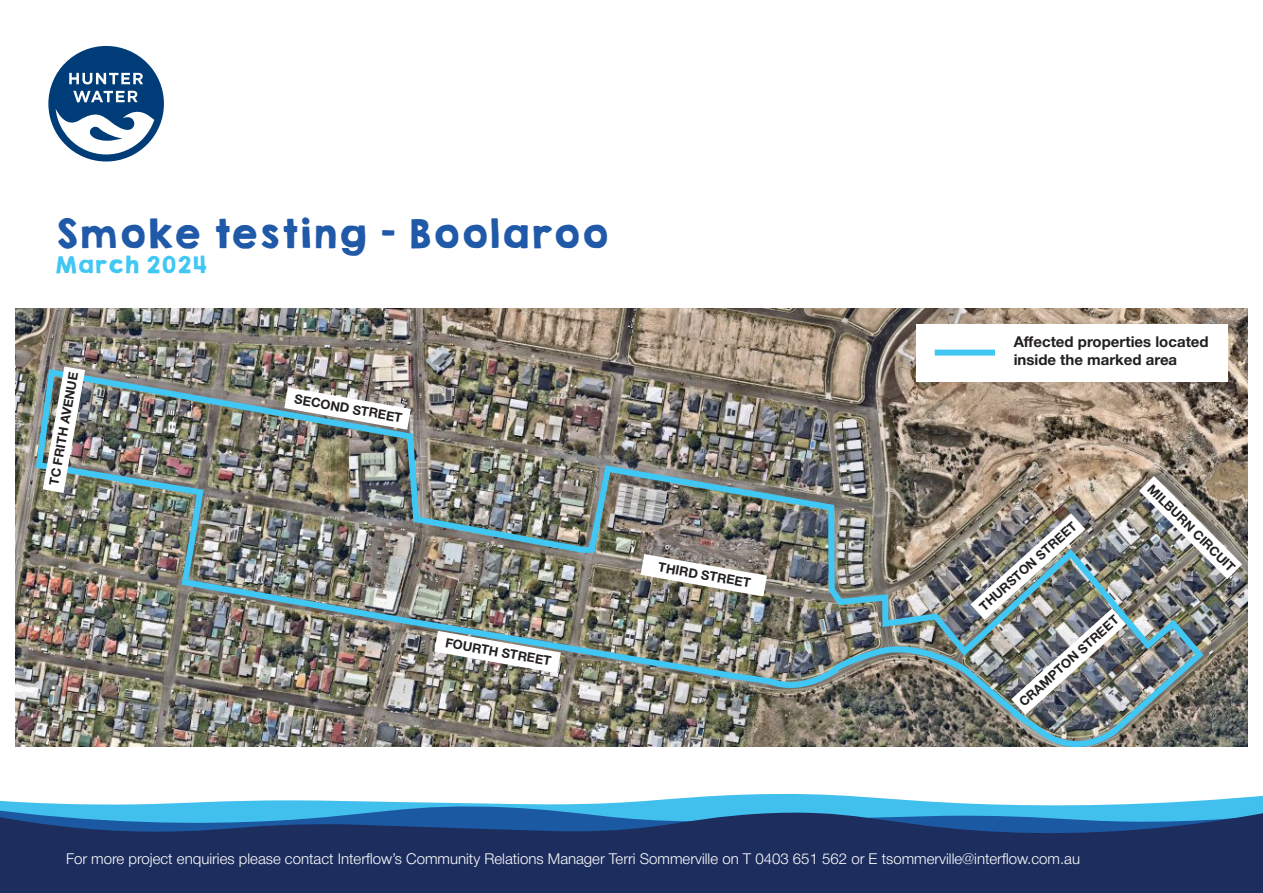
<style>
.page{position:relative;width:1263px;height:893px;background:#fff}
.page>*{position:absolute;margin:0;border:0;box-sizing:border-box;transform-origin:0 0}
.t1{font:36px "KGHAPPY Solid";color:#2059a8}
.t2{font:21px "KGHAPPY Solid";color:#40c7f4}
.t3{font:300 15px "Helvetica Neue";color:#fff}
.t4{font:700 15px/18px "Helvetica Neue";color:#231f20}
.t5{font:700 12.9px "Helvetica Neue";color:#231f20}
</style>
<div class="page">
<img style="left:16px;top:309px;width:1231px;height:437px">
<img style="left:32px;top:365px;width:1176px;height:382px">
<img style="left:284px;top:387px;width:127px;height:43px">
<img style="left:434px;top:631px;width:127px;height:42px">
<img style="left:43px;top:366px;width:42px;height:127px">
<img style="left:1139px;top:476px;width:103px;height:103px">
<img style="left:640px;top:554px;width:127px;height:42px">
<img style="left:970px;top:514px;width:156px;height:201px">
<div style="left:916px;top:324px;width:312px;height:57px;background:#fff"></div>
<div style="left:935px;top:350px;width:60px;height:6px;background:#40c7f4"></div>
<div style="left:48px;top:46px;width:116px;height:116px;background:#003d78;border-radius:50%"></div>
<svg style="left:69px;top:73px;width:74px;height:11px"></svg>
<svg style="left:56px;top:91px;width:98px;height:63px"></svg>
<svg style="left:0;top:793px;width:1263px;height:10px"></svg>
<svg style="left:0;top:803px;width:1263px;height:5px;background:#52c4ed"></svg>
<svg style="left:0;top:808px;width:1263px;height:85px;background:#204173"></svg>
<p class="t1" style="left:54px;top:206px;width:556px">Smoke testing - Boolaroo</p>
<p class="t2" style="left:54px;top:249px;width:155px">March 2024</p>
<p class="t5" style="left:44px;top:484px;width:116px;rotate:-80deg">TC FRITH AVENUE</p>
<p class="t5" style="left:297px;top:389px;width:110px;rotate:10deg">SECOND STREET</p>
<p class="t5" style="left:447px;top:633px;width:109px;rotate:10deg">FOURTH STREET</p>
<p class="t5" style="left:660px;top:557px;width:95px;rotate:10deg">THIRD STREET</p>
<p class="t4" style="left:1014px;top:333px;width:197px">Affected properties located inside the marked area</p>
<p class="t5" style="left:975px;top:601px;width:127px;rotate:-42deg">THURSTON STREET</p>
<p class="t5" style="left:1014px;top:696px;width:131px;rotate:-42deg">CRAMPTON STREET</p>
<p class="t5" style="left:1157px;top:479px;width:119px;rotate:45deg">MILBURN CIRCUIT</p>
<p class="t3" style="left:66px;top:847px;width:1015px">For more project enquiries please contact Interflow’s Community Relations Manager Terri Sommerville on T 0403 651 562 or E tsommerville@interflow.com.au</p>
</div>
